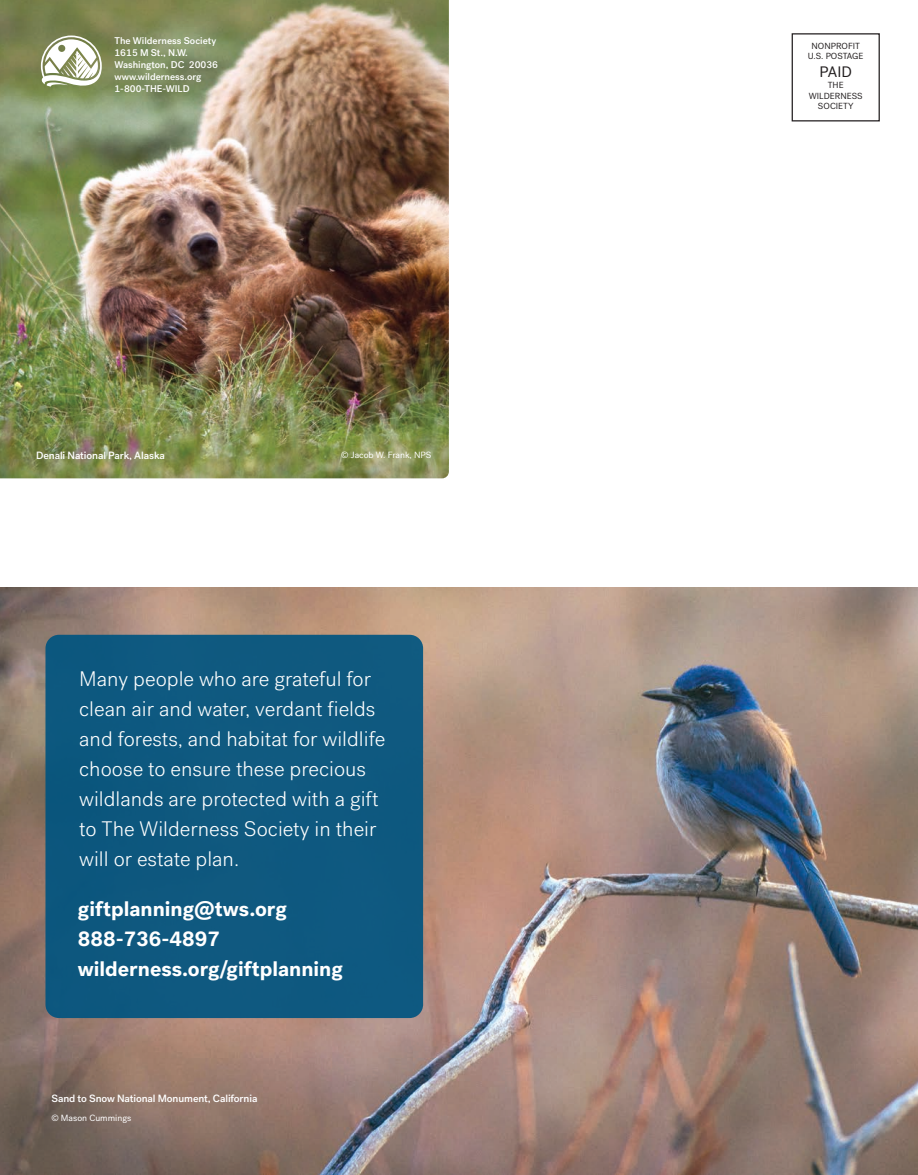
<style>
.page{position:relative;width:918px;height:1175px;background:#fff}
.page>*{position:absolute;margin:0;border:0;box-sizing:border-box;transform-origin:0 0}
.Main_Text{font:300 21px/30px "Post Grotesk";color:#fff}
.Main_Text-2{font:700 21px "Post Grotesk";color:#fff}
.t1{font:15.15px "Post Grotesk";color:#231f20}
.Captions{font:500 10.5px "Post Grotesk";letter-spacing:-.01em;color:#fff}
.t2{font:500 9.75px "Post Grotesk";color:#fff}
.Main_Text-3{font:9px "Post Grotesk";color:#fff}
.t3{font:8.85px "Post Grotesk";color:#231f20}
</style>
<div class="page">
<img style="left:0;top:0;width:449px;height:478px">
<div style="left:792px;top:33px;width:88px;height:88px;border:1px solid #231f20"></div>
<img style="left:0;top:587px;width:918px;height:587px">
<svg style="left:41px;top:36px;width:61px;height:51px"></svg>
<div style="left:45px;top:634px;width:378px;height:384px;background:#0f5980;border-radius:14px"></div>
<p class="t2" style="left:114px;top:35px;width:103px">The Wilderness Society</p>
<p class="t2" style="left:114px;top:47px;width:75px">1615 M St., N.W.</p>
<p class="t2" style="left:114px;top:59px;width:105px">Washington, DC 20036</p>
<p class="t2" style="left:114px;top:71px;width:88px">www.wilderness.org</p>
<p class="t2" style="left:114px;top:83px;width:77px">1-800-THE-WILD</p>
<p class="Captions" style="left:36px;top:449px;width:130px">Denali National Park, Alaska</p>
<p class="Main_Text-3" style="left:341px;top:449px;width:92px">© Jacob W. Frank, NPS</p>
<p class="Main_Text" style="left:79px;top:664px;width:308px">Many people who are grateful for clean air and water, verdant fields and forests, and habitat for wildlife choose to ensure these precious wildlands are protected with a gift to The Wilderness Society in their will or estate plan.</p>
<p class="Main_Text-2" style="left:78px;top:895px;width:210px">giftplanning@tws.org</p>
<p class="Main_Text-2" style="left:78px;top:925px;width:144px">888-736-4897</p>
<p class="Main_Text-2" style="left:78px;top:955px;width:267px">wilderness.org/giftplanning</p>
<p class="Captions" style="left:51px;top:1091px;width:207px">Sand to Snow National Monument, California</p>
<p class="Main_Text-3" style="left:51px;top:1113px;width:81px">© Mason Cummings</p>
<p class="t3" style="left:812px;top:41px;width:50px">NONPROFIT</p>
<p class="t3" style="left:808px;top:51px;width:57px">U.S. POSTAGE</p>
<p class="t1" style="left:819px;top:63px;width:34px">PAID</p>
<p class="t3" style="left:828px;top:80px;width:17px">THE</p>
<p class="t3" style="left:809px;top:90px;width:55px">WILDERNESS</p>
<p class="t3" style="left:818px;top:101px;width:37px">SOCIETY</p>
</div>
